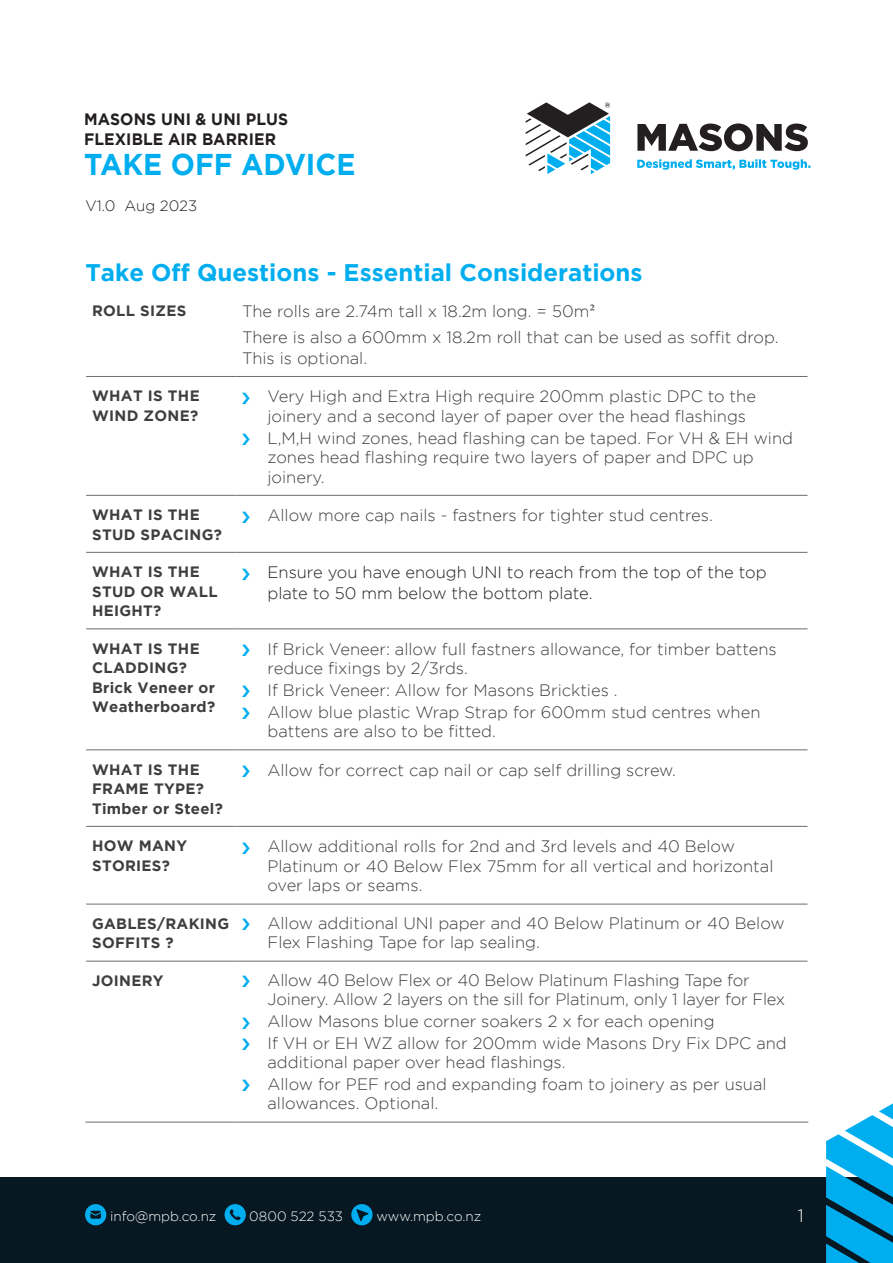
<style>
.page{position:relative;width:893px;height:1263px;background:#fff}
.page>*{position:absolute;margin:0;border:0;box-sizing:border-box;transform-origin:0 0}
.t1{font:700 30px "Gotham";letter-spacing:-.005em;color:#00aeef;scale:.95 1}
.Heading_1{font:700 24px "Gotham";color:#00aeef}
.t2{font:300 18px "Gotham";color:#fff}
.Body_Copy{font:300 16.5px/19.5px "Gotham";color:#3e3e3f}
.t3{font:300 16.5px/21px "Gotham";color:#231f20}
.t4{font:700 16.5px/19.5px "Gotham";letter-spacing:.01em;color:#231f20;scale:.95 1}
.Heading_2{font:700 15px/19.5px "Gotham";letter-spacing:.02em;color:#3e3e3f}
.t5{font:300 15px "Gotham";color:#231f20}
.t6{font:300 13.5px "Gotham";color:#fff}
.s1{font-family:"Minion Pro";font-weight:400}
</style>
<div class="page">
<div style="left:0;top:1177px;width:893px;height:86px;background:#071822"></div>
<svg style="left:826px;top:1103px;width:67px;height:160px"></svg>
<svg style="left:85px;top:1204px;width:21px;height:21px"></svg>
<svg style="left:225px;top:1204px;width:21px;height:21px"></svg>
<svg style="left:351px;top:1204px;width:22px;height:21px"></svg>
<svg style="left:526px;top:102px;width:284px;height:72px"></svg>
<hr style="left:86px;top:376px;width:150px;height:1px;background:#6c6d70">
<hr style="left:236px;top:376px;width:571px;height:1px;background:#6c6d70">
<hr style="left:86px;top:495px;width:150px;height:1px;background:#6c6d70">
<hr style="left:236px;top:495px;width:571px;height:1px;background:#6c6d70">
<hr style="left:86px;top:552px;width:150px;height:1px;background:#6c6d70">
<hr style="left:236px;top:552px;width:571px;height:1px;background:#6c6d70">
<hr style="left:86px;top:629px;width:150px;height:1px;background:#6c6d70">
<hr style="left:236px;top:629px;width:571px;height:1px;background:#6c6d70">
<hr style="left:86px;top:749px;width:150px;height:1px;background:#6c6d70">
<hr style="left:236px;top:749px;width:571px;height:1px;background:#6c6d70">
<hr style="left:86px;top:826px;width:150px;height:1px;background:#6c6d70">
<hr style="left:236px;top:826px;width:571px;height:1px;background:#6c6d70">
<hr style="left:86px;top:904px;width:150px;height:1px;background:#6c6d70">
<hr style="left:236px;top:904px;width:571px;height:1px;background:#6c6d70">
<hr style="left:86px;top:961px;width:150px;height:1px;background:#6c6d70">
<hr style="left:236px;top:961px;width:571px;height:1px;background:#6c6d70">
<hr style="left:85px;top:1122px;width:151px;height:1px;background:#6c6d70">
<hr style="left:236px;top:1122px;width:572px;height:1px;background:#6c6d70">
<p class="t4" style="left:84px;top:109px;width:216px">MASONS UNI &amp; UNI PLUS<br>FLEXIBLE AIR BARRIER</p>
<h1 class="t1" style="left:84px;top:147px;width:287px">TAKE OFF ADVICE</h1>
<p class="t5" style="left:86px;top:198px;width:113px">V1.0 Aug 2023</p>
<p class="Heading_1" style="left:85px;top:258px;width:559px">Take Off Questions - Essential Considerations</p>
<p class="Heading_2" style="left:92px;top:301px;width:96px">ROLL SIZES</p>
<p class="Body_Copy" style="left:242px;top:302px;width:355px">The rolls are 2.74m tall x 18.2m long. = 50m<span class="s1">2</span></p>
<p class="Body_Copy" style="left:242px;top:326px;width:538px;line-height:21px">There is also a 600mm x 18.2m roll that can be used as soffit drop.<br>This is optional.</p>
<p class="Heading_2" style="left:92px;top:386px;width:109px">WHAT IS THE<br>WIND ZONE?</p>
<p class="Body_Copy" style="left:267px;top:387px;width:490px">Very High and Extra High require 200mm plastic DPC to the joinery and a second layer of paper over the head flashings</p>
<p class="Body_Copy" style="left:267px;top:428px;width:527px">L,M,H wind zones, head flashing can be taped. For VH &amp; EH wind zones head flashing require two layers of paper and DPC up joinery.</p>
<p class="Heading_2" style="left:92px;top:505px;width:131px">WHAT IS THE<br>STUD SPACING?</p>
<p class="Body_Copy" style="left:267px;top:505px;width:447px">Allow more cap nails - fastners for tighter stud centres.</p>
<p class="Heading_2" style="left:92px;top:562px;width:127px">WHAT IS THE<br>STUD OR WALL<br>HEIGHT?</p>
<p class="t3" style="left:267px;top:562px;width:501px">Ensure you have enough UNI to reach from the top of the top plate to 50 mm below the bottom plate.</p>
<p class="Heading_2" style="left:92px;top:638px;width:125px">WHAT IS THE<br>CLADDING?<br>Brick Veneer or<br>Weatherboard?</p>
<p class="Body_Copy" style="left:267px;top:639px;width:511px">If Brick Veneer: allow full fastners allowance, for timber battens reduce fixings by 2/3rds.</p>
<p class="Body_Copy" style="left:267px;top:680px;width:352px">If Brick Veneer: Allow for Masons Brickties .</p>
<p class="Body_Copy" style="left:267px;top:702px;width:494px">Allow blue plastic Wrap Strap for 600mm stud centres when battens are also to be fitted.</p>
<p class="Heading_2" style="left:92px;top:759px;width:132px">WHAT IS THE<br>FRAME TYPE?<br>Timber or Steel?</p>
<p class="Body_Copy" style="left:267px;top:760px;width:410px">Allow for correct cap nail or cap self drilling screw.</p>
<p class="Heading_2" style="left:92px;top:836px;width:97px">HOW MANY<br>STORIES?</p>
<p class="Body_Copy" style="left:267px;top:836px;width:507px">Allow additional rolls for 2nd and 3rd levels and 40 Below<br>Platinum or 40 Below Flex 75mm for all vertical and horizontal over laps or seams.</p>
<p class="Heading_2" style="left:92px;top:913px;width:139px">GABLES/RAKING<br>SOFFITS ?</p>
<p class="Body_Copy" style="left:267px;top:913px;width:519px">Allow additional UNI paper and 40 Below Platinum or 40 Below<br>Flex Flashing Tape for lap sealing.</p>
<p class="Heading_2" style="left:92px;top:970px;width:73px">JOINERY</p>
<p class="Body_Copy" style="left:267px;top:970px;width:519px">Allow 40 Below Flex or 40 Below Platinum Flashing Tape for<br>Joinery. Allow 2 layers on the sill for Platinum, only 1 layer for Flex</p>
<p class="Body_Copy" style="left:267px;top:1011px;width:449px">Allow Masons blue corner soakers 2 x for each opening</p>
<p class="Body_Copy" style="left:267px;top:1033px;width:521px">If VH or EH WZ allow for 200mm wide Masons Dry Fix DPC and additional paper over head flashings.</p>
<p class="Body_Copy" style="left:267px;top:1074px;width:501px">Allow for PEF rod and expanding foam to joinery as per usual allowances. Optional.</p>
<p class="t6" style="left:110px;top:1209px;width:108px">info@mpb.co.nz</p>
<p class="t6" style="left:249px;top:1209px;width:95px">0800 522 533</p>
<p class="t6" style="left:376px;top:1209px;width:106px">www.mpb.co.nz</p>
<p class="t2" style="left:798px;top:1206px;width:8px">1</p>
</div>
